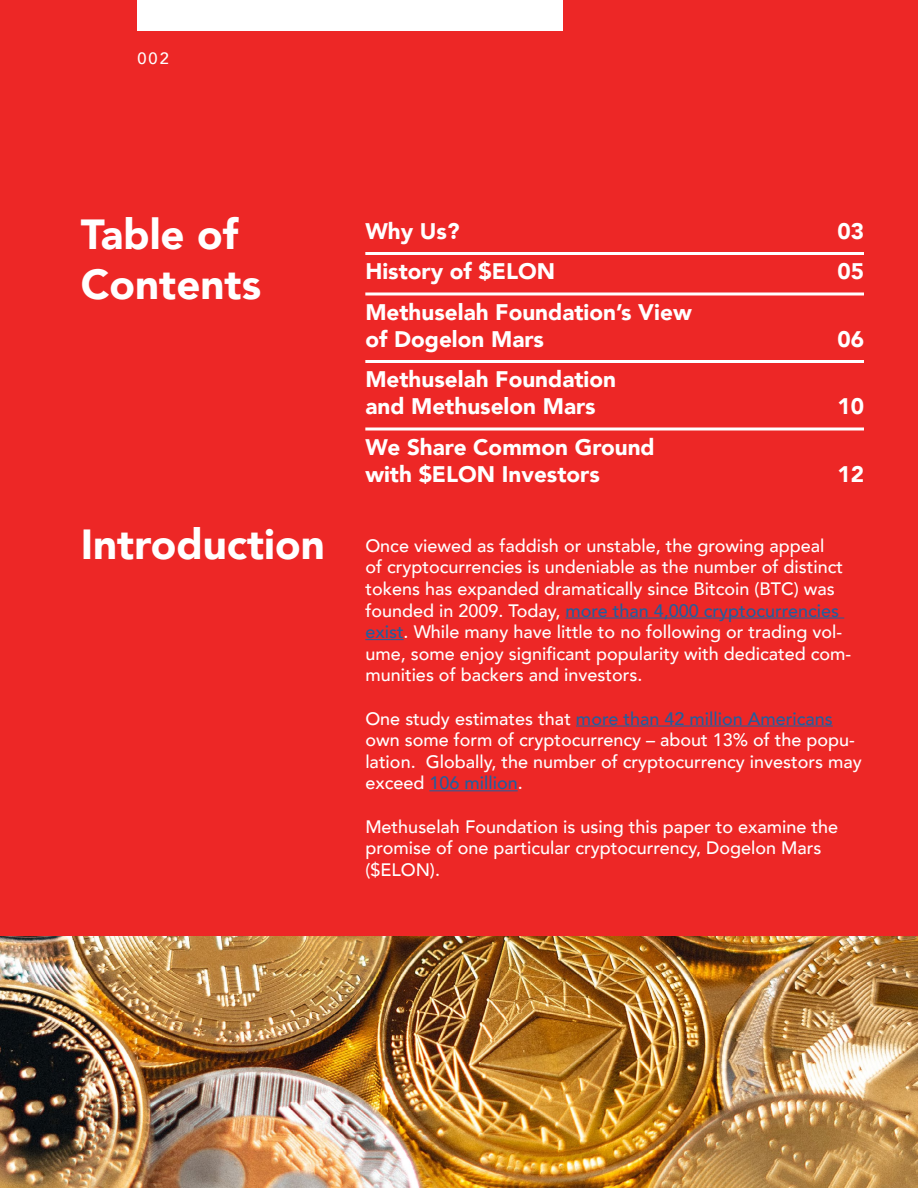
<style>
.page{position:relative;width:918px;height:1188px;background:#ed2726}
.page>*{position:absolute;margin:0;border:0;box-sizing:border-box;transform-origin:0 0}
.t1{font:900 42px/50.4px "Avenir";color:#fff}
.t2{font:900 22.5px/27px "Avenir";color:#fff}
.t3{font:500 18px/21.6px "Avenir";color:#fff}
.t4{font:500 16.35px "Avenir";color:#fff}
.s1{color:#215e9e}
</style>
<div class="page">
<div style="left:138px;top:0;width:425px;height:30px;background:#fff"></div>
<hr style="left:565px;top:618px;width:279px;height:1px;background:#215e9e">
<hr style="left:365px;top:639px;width:39px;height:1px;background:#215e9e">
<hr style="left:576px;top:726px;width:257px;height:1px;background:#215e9e">
<hr style="left:429px;top:790px;width:89px;height:1px;background:#215e9e">
<hr style="left:365px;top:252px;width:499px;height:3px;background:#fff">
<svg style="left:365px;top:292px;width:499px;height:4px;background:#fac8c8"></svg>
<hr style="left:365px;top:360px;width:499px;height:3px;background:#fff">
<hr style="left:365px;top:428px;width:499px;height:2px;background:#fff">
<img style="left:0;top:936px;width:918px;height:252px">
<p class="t4" style="left:138px;top:45px;width:33px">002</p>
<h1 class="t1" style="left:81px;top:208px;width:182px">Table of<br>Contents</h1>
<h1 class="t1" style="left:81px;top:518px;width:246px">Introduction</h1>
<p class="t2" style="left:365px;top:217px;width:96px">Why Us?</p>
<p class="t2" style="left:837px;top:217px;width:28px">03</p>
<p class="t2" style="left:365px;top:257px;width:191px">History of $ELON</p>
<p class="t2" style="left:837px;top:257px;width:28px">05</p>
<p class="t2" style="left:365px;top:298px;width:328px">Methuselah Foundation’s View of Dogelon Mars</p>
<p class="t2" style="left:837px;top:325px;width:28px">06</p>
<p class="t2" style="left:365px;top:365px;width:252px">Methuselah Foundation and Methuselon Mars</p>
<p class="t2" style="left:365px;top:433px;width:291px">We Share Common Ground with $ELON Investors</p>
<p class="t2" style="left:837px;top:392px;width:28px">10</p>
<p class="t2" style="left:837px;top:460px;width:28px">12</p>
<p class="t3" style="left:365px;top:534px;width:487px">Once viewed as faddish or unstable, the growing appeal<br>of cryptocurrencies is undeniable as the number of distinct tokens has expanded dramatically since Bitcoin (BTC) was founded in 2009. Today, <span class="s1">more than 4,000 cryptocurrencies exist</span>. While many have little to no following or trading vol&shy;ume, some enjoy significant popularity with dedicated com&shy;munities of backers and investors.</p>
<p class="t3" style="left:365px;top:707px;width:498px">One study estimates that <span class="s1">more than 42 million Americans </span>own some form of cryptocurrency – about 13% of the popu&shy;lation. Globally, the number of cryptocurrency investors may exceed <span class="s1">106 million</span>.</p>
<p class="t3" style="left:365px;top:815px;width:474px">Methuselah Foundation is using this paper to examine the promise of one particular cryptocurrency, Dogelon Mars ($ELON).</p>
</div>
